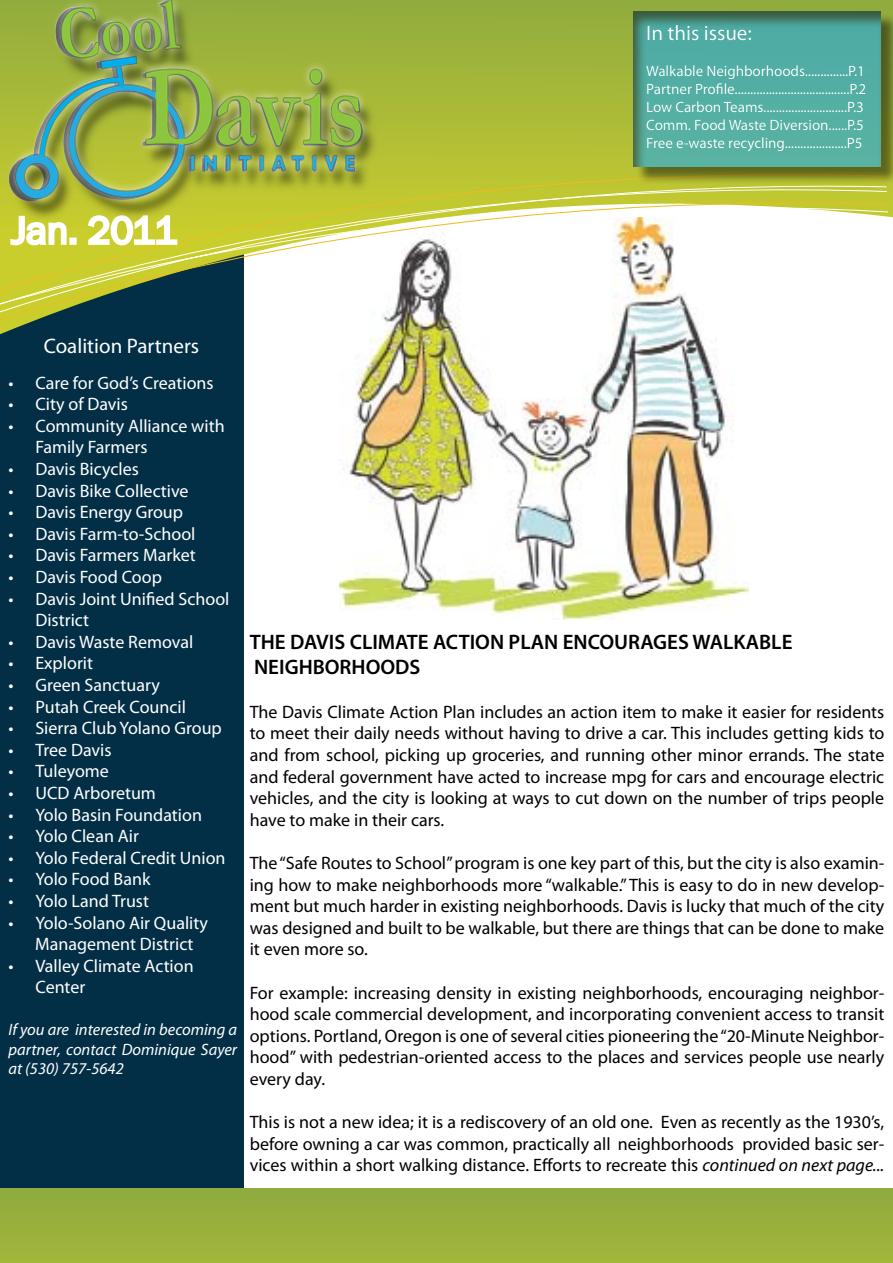
<style>
.page{position:relative;width:893px;height:1263px;background:#fff}
.page>*{position:absolute;margin:0;border:0;box-sizing:border-box;transform-origin:0 0}
.t1{font:600 21px/25.2px "Myriad Pro";color:#000}
.t2{font:21px "Myriad Pro";color:#fff}
.t3{font:18px/21.6px "Myriad Pro";color:#000;text-align:justify}
.t4{font:18px/21.6px "Myriad Pro";color:#fff}
.t5{font:italic 16.5px/19.8px "Myriad Pro";color:#fff;text-align:justify}
.t6{font:15px/18px "Myriad Pro";color:#fff}
.s1{font-style:italic}
</style>
<div class="page">
<img style="left:340px;top:335px;width:409px;height:284px">
<div style="left:0;top:196px;width:243px;height:1067px;background:#032f46"></div>
<svg style="left:0;top:0;width:893px;height:218px;background:#9eb33a"></svg>
<svg style="left:0;top:132px;width:892px;height:203px"></svg>
<div style="left:0;top:1188px;width:893px;height:75px;background:#98b03c"></div>
<svg style="left:9px;top:219px;width:59px;height:29px;background:#e3e592"></svg>
<div style="left:69px;top:238px;width:8px;height:7px;border:3px solid #fff"></div>
<svg style="left:86px;top:219px;width:93px;height:28px;background:#e2e491"></svg>
<div style="left:5px;top:0;width:373px;height:219px;background:#000;opacity:.46"></div>
<div style="left:6px;top:0;width:364px;height:206px;background:#fff;opacity:.75"></div>
<img style="left:15px;top:0;width:368px;height:199px">
<div style="left:636px;top:13px;width:257px;height:172px;background:#000;opacity:.75"></div>
<div style="left:622px;top:5px;width:260px;height:164px;background:#000;opacity:.75"></div>
<div style="left:643px;top:19px;width:241px;height:151px;background:#fff;opacity:.75"></div>
<p class="t2" style="left:646px;top:20px;width:107px">In this issue:</p>
<p class="t6" style="left:646px;top:62px;width:221px">Walkable Neighborhoods..............P.1<br>Partner Profile.....................................P.2<br>Low Carbon Teams...........................P.3<br>Comm. Food Waste Diversion......P.5<br>Free e-waste recycling....................P5</p>
<p class="t2" style="left:44px;top:333px;width:157px">Coalition Partners</p>
<p class="t4" style="left:8px;top:371px;width:207px">• Care for God’s Creations</p>
<p class="t4" style="left:8px;top:393px;width:121px">• City of Davis</p>
<p class="t4" style="left:35px;top:415px;width:191px;text-indent:-27px">• Community Alliance with<br>Family Farmers</p>
<p class="t4" style="left:8px;top:458px;width:132px">• Davis Bicycles</p>
<p class="t4" style="left:8px;top:479px;width:182px">• Davis Bike Collective</p>
<p class="t4" style="left:8px;top:501px;width:176px">• Davis Energy Group</p>
<p class="t4" style="left:8px;top:523px;width:189px">• Davis Farm-to-School</p>
<p class="t4" style="left:8px;top:544px;width:189px">• Davis Farmers Market</p>
<p class="t4" style="left:8px;top:566px;width:155px">• Davis Food Coop</p>
<p class="t4" style="left:35px;top:587px;width:196px;text-indent:-27px">• Davis Joint Unified School<br>District</p>
<p class="t4" style="left:8px;top:631px;width:186px">• Davis Waste Removal</p>
<p class="t4" style="left:8px;top:652px;width:86px">• Explorit</p>
<p class="t4" style="left:8px;top:674px;width:153px">• Green Sanctuary</p>
<p class="t4" style="left:8px;top:695px;width:179px">• Putah Creek Council</p>
<p class="t4" style="left:8px;top:717px;width:215px">• Sierra Club Yolano Group</p>
<p class="t4" style="left:8px;top:739px;width:105px">• Tree Davis</p>
<p class="t4" style="left:8px;top:760px;width:102px">• Tuleyome</p>
<p class="t4" style="left:8px;top:782px;width:149px">• UCD Arboretum</p>
<p class="t4" style="left:8px;top:803px;width:195px">• Yolo Basin Foundation</p>
<p class="t4" style="left:8px;top:825px;width:132px">• Yolo Clean Air</p>
<p class="t4" style="left:8px;top:847px;width:219px">• Yolo Federal Credit Union</p>
<p class="t4" style="left:8px;top:868px;width:144px">• Yolo Food Bank</p>
<p class="t4" style="left:8px;top:890px;width:142px">• Yolo Land Trust</p>
<p class="t4" style="left:35px;top:911px;width:174px;text-indent:-27px">• Yolo-Solano Air Quality<br>Management District</p>
<p class="t4" style="left:35px;top:955px;width:160px;text-indent:-27px">• Valley Climate Action<br>Center</p>
<p class="t5" style="left:8px;top:1019px;width:230px">If you are interested in becoming a partner, contact Dominique Sayer at (530) 757-5642</p>
<p class="t1" style="left:250px;top:629px;width:544px">THE DAVIS CLIMATE ACTION PLAN ENCOURAGES WALKABLE<br>NEIGHBORHOODS</p>
<p class="t3" style="left:250px;top:700px;width:636px">The Davis Climate Action Plan includes an action item to make it easier for residents to meet their daily needs without having to drive a car. This includes getting kids to and from school, picking up groceries, and running other minor errands. The state and federal government have acted to increase mpg for cars and encourage electric vehicles, and the city is looking at ways to cut down on the number of trips people have to make in their cars.</p>
<p class="t3" style="left:250px;top:852px;width:636px">The “Safe Routes to School” program is one key part of this, but the city is also examin&shy;ing how to make neighborhoods more “walkable.” This is easy to do in new develop&shy;ment but much harder in existing neighborhoods. Davis is lucky that much of the city was designed and built to be walkable, but there are things that can be done to make it even more so.</p>
<p class="t3" style="left:250px;top:981px;width:636px">For example: increasing density in existing neighborhoods, encouraging neighbor&shy;hood scale commercial development, and incorporating convenient access to transit options. Portland, Oregon is one of several cities pioneering the “20-Minute Neighbor&shy;hood” with pedestrian-oriented access to the places and services people use nearly every day.</p>
<p class="t3" style="left:250px;top:1111px;width:636px">This is not a new idea; it is a rediscovery of an old one. Even as recently as the 1930’s, before owning a car was common, practically all neighborhoods provided basic ser&shy;vices within a short walking distance. Efforts to recreate this <span class="s1">continued on next page...</span></p>
</div>
